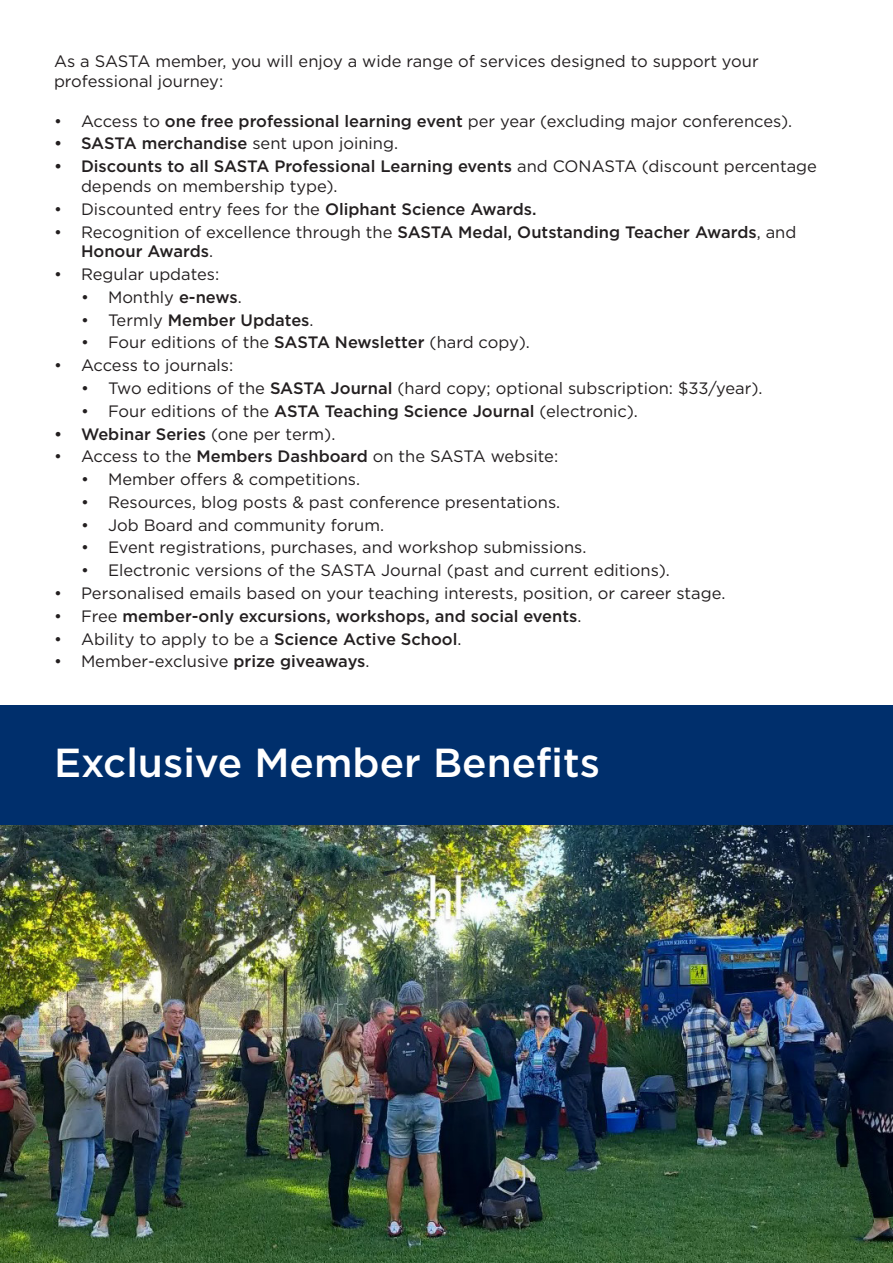
<style>
.page{position:relative;width:893px;height:1263px;background:#fff}
.page>*{position:absolute;margin:0;border:0;box-sizing:border-box;transform-origin:0 0}
.t1{font:500 40.5px "Gotham";color:#fff}
.t2{font:16.5px/19.8px "Gotham";color:#231f20}
.t3{font:500 16.5px/19.8px "Gotham";color:#231f20}
.s1{font-weight:500}
.s2{font-weight:400}
</style>
<div class="page">
<img style="left:0;top:824px;width:893px;height:439px">
<div style="left:0;top:705px;width:893px;height:119px;background:#002f6c"></div>
<p class="t2" style="left:54px;top:51px;width:706px">As a SASTA member, you will enjoy a wide range of services designed to support your professional journey:</p>
<p class="t2" style="left:54px;top:111px;width:740px">• Access to <span class="s1">one free professional learning event</span> per year (excluding major conferences).</p>
<p class="t3" style="left:54px;top:133px;width:346px">• SASTA merchandise <span class="s2">sent upon joining.</span></p>
<p class="t2" style="left:81px;top:156px;width:737px;text-indent:-27px"><span class="s1">• Discounts to all SASTA Professional Learning events</span> and CONASTA (discount percentage depends on membership type).</p>
<p class="t2" style="left:54px;top:199px;width:484px">• Discounted entry fees for the <span class="s1">Oliphant Science Awards.</span></p>
<p class="t3" style="left:81px;top:222px;width:717px;text-indent:-27px"><span class="s2">• Recognition of excellence through the</span> SASTA Medal, Outstanding Teacher Awards<span class="s2">, and<br></span>Honour Awards<span class="s2">.</span></p>
<p class="t2" style="left:54px;top:264px;width:167px">• Regular updates:</p>
<p class="t2" style="left:81px;top:287px;width:162px">• Monthly <span class="s1">e-news</span>.</p>
<p class="t3" style="left:81px;top:310px;width:234px"><span class="s2">• Termly</span> Member Updates<span class="s2">.</span></p>
<p class="t2" style="left:81px;top:332px;width:450px">• Four editions of the <span class="s1">SASTA Newsletter</span> (hard copy).</p>
<p class="t2" style="left:54px;top:355px;width:181px">• Access to journals:</p>
<p class="t2" style="left:81px;top:378px;width:683px">• Two editions of the <span class="s1">SASTA Journal</span> (hard copy; optional subscription: $33/year).</p>
<p class="t2" style="left:81px;top:401px;width:558px">• Four editions of the <span class="s1">ASTA Teaching Science Journal</span> (electronic).</p>
<p class="t3" style="left:54px;top:424px;width:283px">• Webinar Series <span class="s2">(one per term).</span></p>
<p class="t2" style="left:54px;top:446px;width:506px">• Access to the <span class="s1">Members Dashboard</span> on the SASTA website:</p>
<p class="t2" style="left:81px;top:469px;width:281px">• Member offers &amp; competitions.</p>
<p class="t2" style="left:81px;top:492px;width:481px">• Resources, blog posts &amp; past conference presentations.</p>
<p class="t2" style="left:81px;top:515px;width:305px">• Job Board and community forum.</p>
<p class="t2" style="left:81px;top:537px;width:507px">• Event registrations, purchases, and workshop submissions.</p>
<p class="t2" style="left:81px;top:560px;width:590px">• Electronic versions of the SASTA Journal (past and current editions).</p>
<p class="t2" style="left:54px;top:583px;width:673px">• Personalised emails based on your teaching interests, position, or career stage.</p>
<p class="t3" style="left:54px;top:606px;width:529px"><span class="s2">• Free</span> member-only excursions, workshops, and social events<span class="s2">.</span></p>
<p class="t2" style="left:54px;top:628px;width:409px">• Ability to apply to be a <span class="s1">Science Active School</span>.</p>
<p class="t2" style="left:54px;top:651px;width:317px">• Member-exclusive <span class="s1">prize giveaways</span>.</p>
<p class="t1" style="left:54px;top:736px;width:548px">Exclusive Member Benefits</p>
</div>
